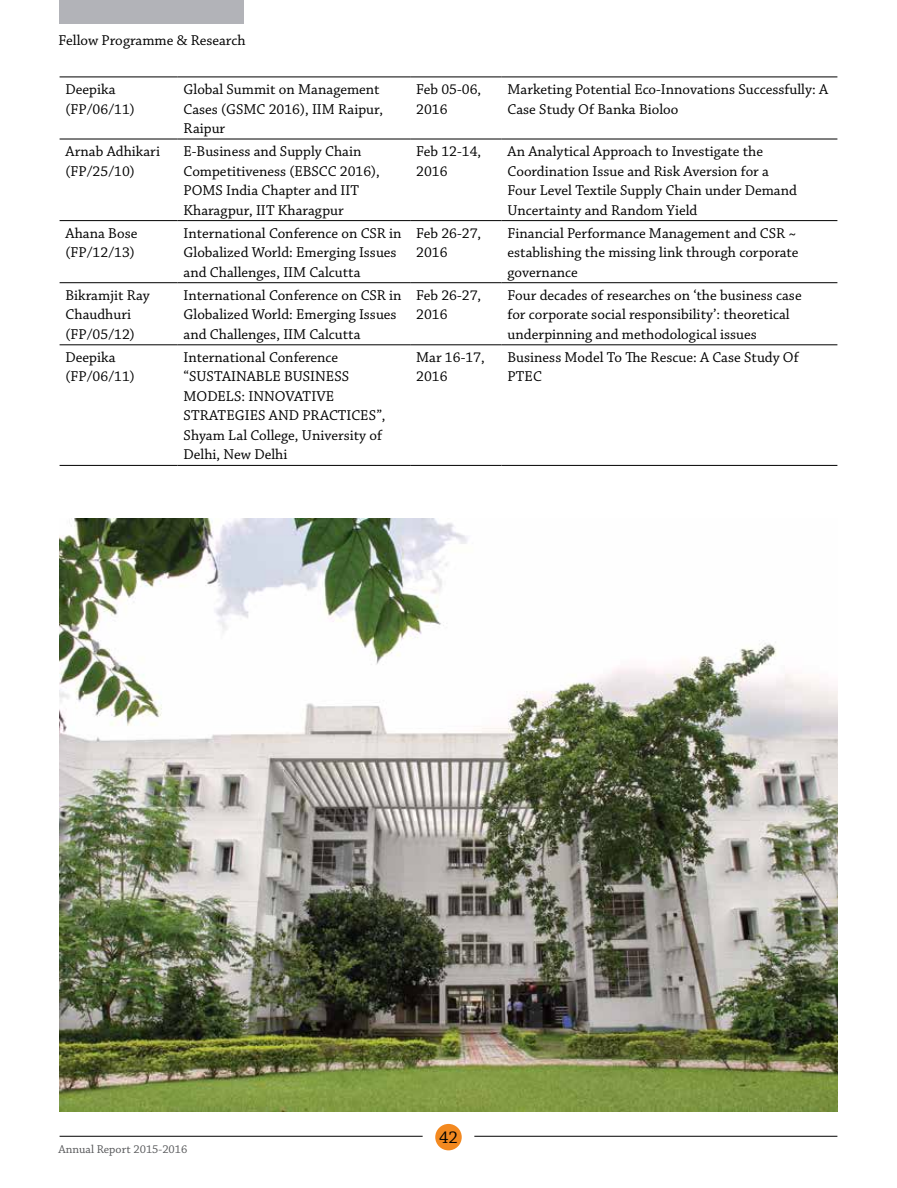
<style>
.page{position:relative;width:897px;height:1188px;background:#fff}
.page>*{position:absolute;margin:0;border:0;box-sizing:border-box;transform-origin:0 0}
.t1{font:18px "Chaparral Pro";color:#000}
.t2{font:15px/19.5px "Chaparral Pro";color:#000}
.t3{font:12px "Chaparral Pro";color:#58595b}
</style>
<div class="page">
<img style="left:60px;top:519px;width:777px;height:592px">
<hr style="left:60px;top:77px;width:117px;height:1px;background:#000">
<hr style="left:60px;top:139px;width:117px;height:1px;background:#000">
<hr style="left:60px;top:220px;width:117px;height:1px;background:#000">
<hr style="left:60px;top:282px;width:117px;height:1px;background:#000">
<hr style="left:60px;top:344px;width:117px;height:1px;background:#000">
<hr style="left:60px;top:465px;width:117px;height:1px;background:#000">
<hr style="left:177px;top:77px;width:233px;height:1px;background:#000">
<hr style="left:177px;top:139px;width:233px;height:1px;background:#000">
<hr style="left:177px;top:220px;width:233px;height:1px;background:#000">
<hr style="left:177px;top:282px;width:233px;height:1px;background:#000">
<hr style="left:177px;top:344px;width:233px;height:1px;background:#000">
<hr style="left:177px;top:465px;width:233px;height:1px;background:#000">
<hr style="left:410px;top:77px;width:91px;height:1px;background:#000">
<hr style="left:410px;top:139px;width:91px;height:1px;background:#000">
<hr style="left:410px;top:220px;width:91px;height:1px;background:#000">
<hr style="left:410px;top:282px;width:91px;height:1px;background:#000">
<hr style="left:410px;top:344px;width:91px;height:1px;background:#000">
<hr style="left:410px;top:465px;width:91px;height:1px;background:#000">
<hr style="left:501px;top:77px;width:336px;height:1px;background:#000">
<hr style="left:501px;top:139px;width:336px;height:1px;background:#000">
<hr style="left:501px;top:220px;width:336px;height:1px;background:#000">
<hr style="left:501px;top:282px;width:336px;height:1px;background:#000">
<hr style="left:501px;top:344px;width:336px;height:1px;background:#000">
<hr style="left:501px;top:465px;width:336px;height:1px;background:#000">
<div style="left:60px;top:0;width:184px;height:23px;background:#b2b3b8"></div>
<hr style="left:474px;top:1136px;width:363px;height:1px;background:#000">
<hr style="left:60px;top:1136px;width:362px;height:1px;background:#000">
<div style="left:435px;top:1124px;width:26px;height:26px;background:#f38920;border-radius:50%"></div>
<p class="t2" style="left:58px;top:31px;width:189px">Fellow Programme &amp; Research</p>
<p class="t2" style="left:66px;top:80px;width:71px">Deepika (FP/06/11)</p>
<p class="t2" style="left:183px;top:80px;width:201px">Global Summit on Management<br>Cases (GSMC 2016), IIM Raipur,<br>Raipur</p>
<p class="t2" style="left:416px;top:80px;width:67px">Feb 05-06,<br>2016</p>
<p class="t2" style="left:507px;top:80px;width:322px">Marketing Potential Eco-Innovations Successfully: A<br>Case Study Of Banka Bioloo</p>
<p class="t2" style="left:66px;top:142px;width:96px">Arnab Adhikari (FP/25/10)</p>
<p class="t2" style="left:183px;top:142px;width:198px">E-Business and Supply Chain<br>Competitiveness (EBSCC 2016),<br>POMS India Chapter and IIT<br>Kharagpur, IIT Kharagpur</p>
<p class="t2" style="left:416px;top:142px;width:67px">Feb 12-14,<br>2016</p>
<p class="t2" style="left:507px;top:142px;width:291px">An Analytical Approach to Investigate the Coordination Issue and Risk Aversion for a Four Level Textile Supply Chain under Demand Uncertainty and Random Yield</p>
<p class="t2" style="left:66px;top:224px;width:73px">Ahana Bose (FP/12/13)</p>
<p class="t2" style="left:183px;top:224px;width:219px">International Conference on CSR in<br>Globalized World: Emerging Issues and Challenges, IIM Calcutta</p>
<p class="t2" style="left:416px;top:224px;width:67px">Feb 26-27,<br>2016</p>
<p class="t2" style="left:507px;top:224px;width:292px">Financial Performance Management and CSR ~ establishing the missing link through corporate governance</p>
<p class="t2" style="left:66px;top:286px;width:86px">Bikramjit Ray<br>Chaudhuri (FP/05/12)</p>
<p class="t2" style="left:183px;top:286px;width:219px">International Conference on CSR in<br>Globalized World: Emerging Issues and Challenges, IIM Calcutta</p>
<p class="t2" style="left:416px;top:286px;width:67px">Feb 26-27,<br>2016</p>
<p class="t2" style="left:507px;top:286px;width:295px">Four decades of researches on ‘the business case for corporate social responsibility’: theoretical underpinning and methodological issues</p>
<p class="t2" style="left:66px;top:348px;width:71px">Deepika (FP/06/11)</p>
<p class="t2" style="left:183px;top:348px;width:203px">International Conference “SUSTAINABLE BUSINESS<br>MODELS: INNOVATIVE<br>STRATEGIES AND PRACTICES”,<br>Shyam Lal College, University of<br>Delhi, New Delhi</p>
<p class="t2" style="left:416px;top:348px;width:70px">Mar 16-17,<br>2016</p>
<p class="t2" style="left:507px;top:348px;width:293px">Business Model To The Rescue: A Case Study Of<br>PTEC</p>
<p class="t3" style="left:58px;top:1142px;width:130px">Annual Report 2015-2016</p>
<p class="t1" style="left:439px;top:1127px;width:20px">42</p>
</div>
